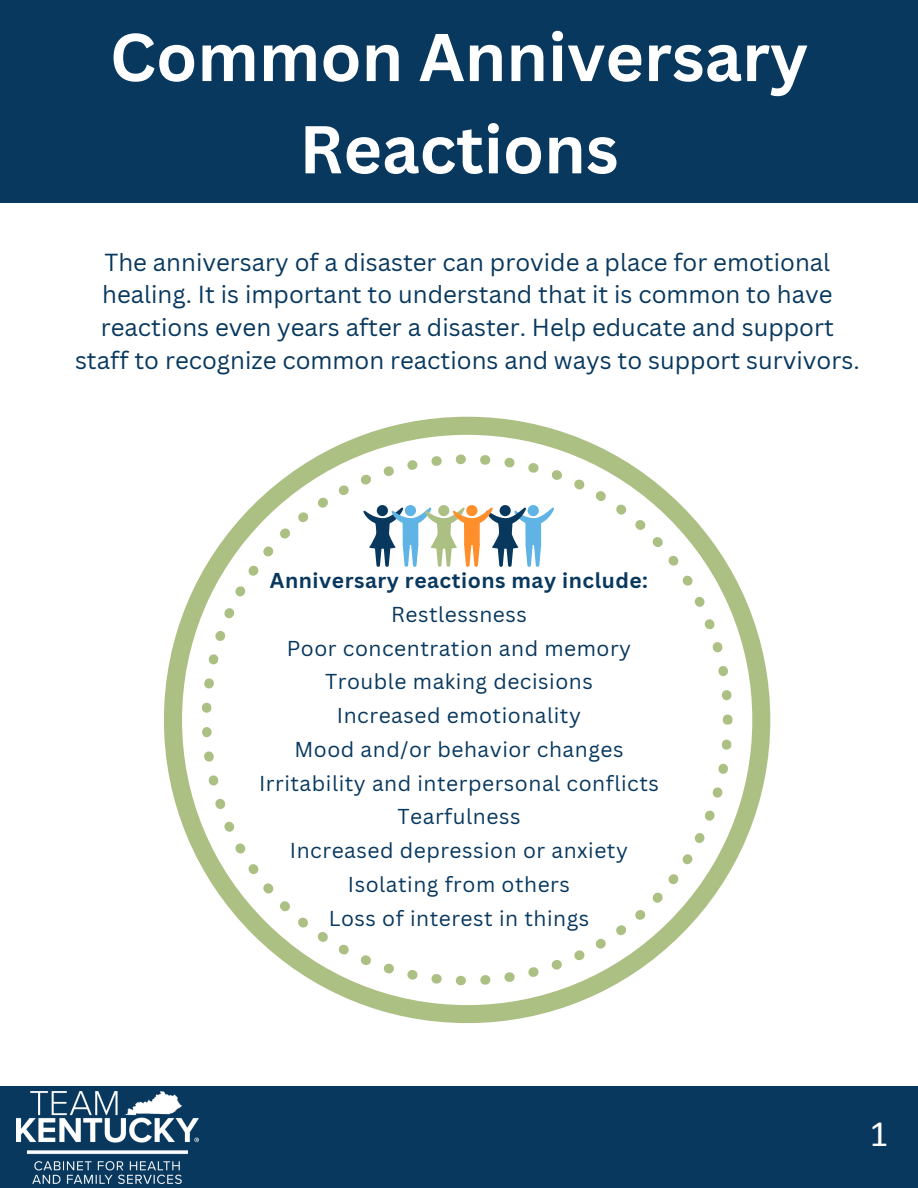
<style>
.page{position:relative;width:918px;height:1188px;background:#fff}
.page>*{position:absolute;margin:0;border:0;box-sizing:border-box;transform-origin:0 0}
.t1{font:700 66px/92.2px "Canva Sans";color:#fff;text-align:center}
.t2{font:37.5px "Calibri";color:#fff}
.t3{font:24px/32.7px "Canva Sans";color:#08385e;text-align:center}
.t4{font:21px/33.8px "Canva Sans";letter-spacing:.025em;color:#08385e;text-align:center}
.t5{font:700 21px "Canva Sans";letter-spacing:.025em;color:#08385e}
</style>
<div class="page">
<div style="left:0;top:1086px;width:918px;height:102px;background:#08385e"></div>
<img style="left:16px;top:1091px;width:183px;height:93px">
<div style="left:0;top:0;width:918px;height:203px;background:#08385e"></div>
<svg style="left:164px;top:417px;width:606px;height:606px"></svg>
<svg style="left:202px;top:454px;width:530px;height:531px"></svg>
<div style="left:528px;top:505px;width:11px;height:11px;background:#60b3e5;border-radius:50%"></div>
<div style="left:377px;top:505px;width:11px;height:11px;background:#08385e;border-radius:50%"></div>
<div style="left:405px;top:505px;width:11px;height:11px;background:#60b3e5;border-radius:50%"></div>
<div style="left:438px;top:505px;width:11px;height:11px;background:#adc084;border-radius:50%"></div>
<div style="left:500px;top:505px;width:11px;height:11px;background:#08385e;border-radius:50%"></div>
<div style="left:466px;top:505px;width:11px;height:11px;background:#fe8f2b;border-radius:50%"></div>
<svg style="left:363px;top:507px;width:191px;height:60px"></svg>
<h1 class="t1" style="left:110px;top:9px;width:700px">Common Anniversary<br>Reactions</h1>
<p class="t3" style="left:75px;top:245px;width:786px">The anniversary of a disaster can provide a place for emotional healing. It is important to understand that it is common to have reactions even years after a disaster. Help educate and support staff to recognize common reactions and ways to support survivors.</p>
<p class="t5" style="left:270px;top:566px;width:380px">Anniversary reactions may include:</p>
<p class="t4" style="left:259px;top:597px;width:401px">Restlessness<br>Poor concentration and memory<br>Trouble making decisions<br>Increased emotionality<br>Mood and/or behavior changes<br>Irritability and interpersonal conflicts<br>Tearfulness<br>Increased depression or anxiety<br>Isolating from others<br>Loss of interest in things</p>
<h2 class="t2" style="left:870px;top:1118px;width:20px">1</h2>
</div>
